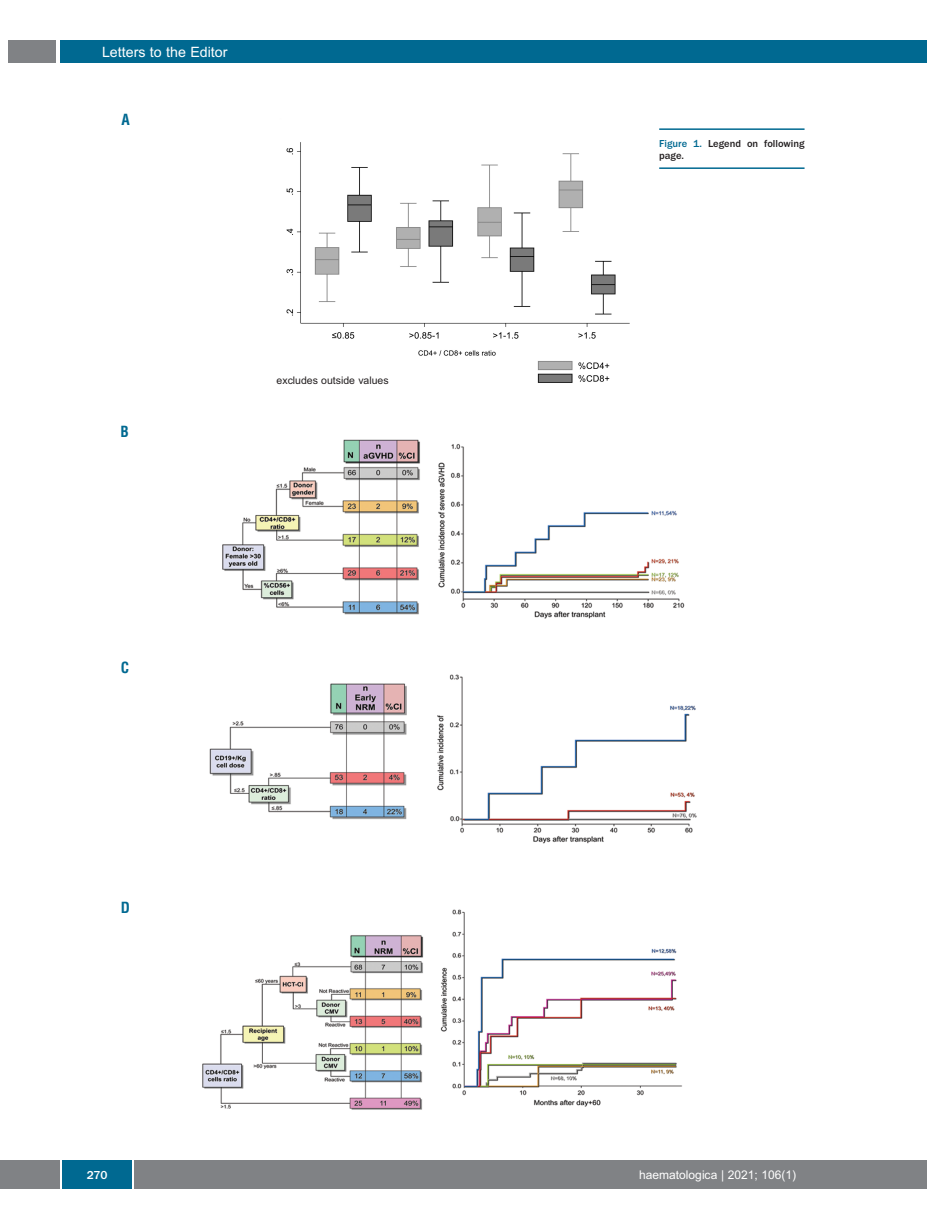
<style>
.page{position:relative;width:927px;height:1225px;background:#fff}
.page>*{position:absolute;margin:0;border:0;box-sizing:border-box;transform-origin:0 0}
.t1{font:700 condensed 15px "Helvetica";color:#006991}
.t2{font:14.25px "Arial";color:#fff}
.t3{font:12px "Arial";color:#fff}
.t4{font:500 12px "Franklin Gothic";color:#fff}
.t5{font:500 10.5px/12px "Franklin Gothic";color:#231f20}
.t6{font:10.5px "Arial";color:#231f20}
.s1{color:#006991}
</style>
<div class="page">
<div style="left:910px;top:1160px;width:17px;height:28px;background:#808285"></div>
<div style="left:911px;top:40px;width:16px;height:22px;background:#006991"></div>
<div style="left:0;top:1160px;width:910px;height:28px;background:#808285"></div>
<div style="left:62px;top:1160px;width:71px;height:28px;background:#006991"></div>
<hr style="left:60px;top:1160px;width:2px;height:28px;background:#fff">
<svg style="left:133px;top:1160px;width:1px;height:28px"></svg>
<div style="left:60px;top:40px;width:852px;height:22px;background:#006991"></div>
<div style="left:9px;top:40px;width:47px;height:22px;background:#808285"></div>
<img style="left:286px;top:142px;width:344px;height:241px">
<img style="left:222px;top:439px;width:463px;height:180px">
<img style="left:209px;top:674px;width:488px;height:170px">
<img style="left:202px;top:909px;width:480px;height:201px">
<hr style="left:659px;top:128px;width:145px;height:2px;background:#006991">
<hr style="left:659px;top:167px;width:145px;height:2px;background:#006991">
<h2 class="t2" style="left:102px;top:44px;width:127px">Letters to the Editor</h2>
<h1 class="t1" style="left:122px;top:111px;width:10px">A</h1>
<h1 class="t1" style="left:121px;top:423px;width:10px">B</h1>
<h1 class="t1" style="left:121px;top:659px;width:10px">C</h1>
<h1 class="t1" style="left:121px;top:898px;width:11px">D</h1>
<p class="t6" style="left:277px;top:374px;width:114px">excludes outside values</p>
<p class="t5" style="left:659px;top:137px;width:147px"><span class="s1">Figure 1.</span> Legend on following page.</p>
<p class="t4" style="left:87px;top:1167px;width:22px">270</p>
<p class="t3" style="left:639px;top:1167px;width:158px">haematologica | 2021; 106(1)</p>
</div>
